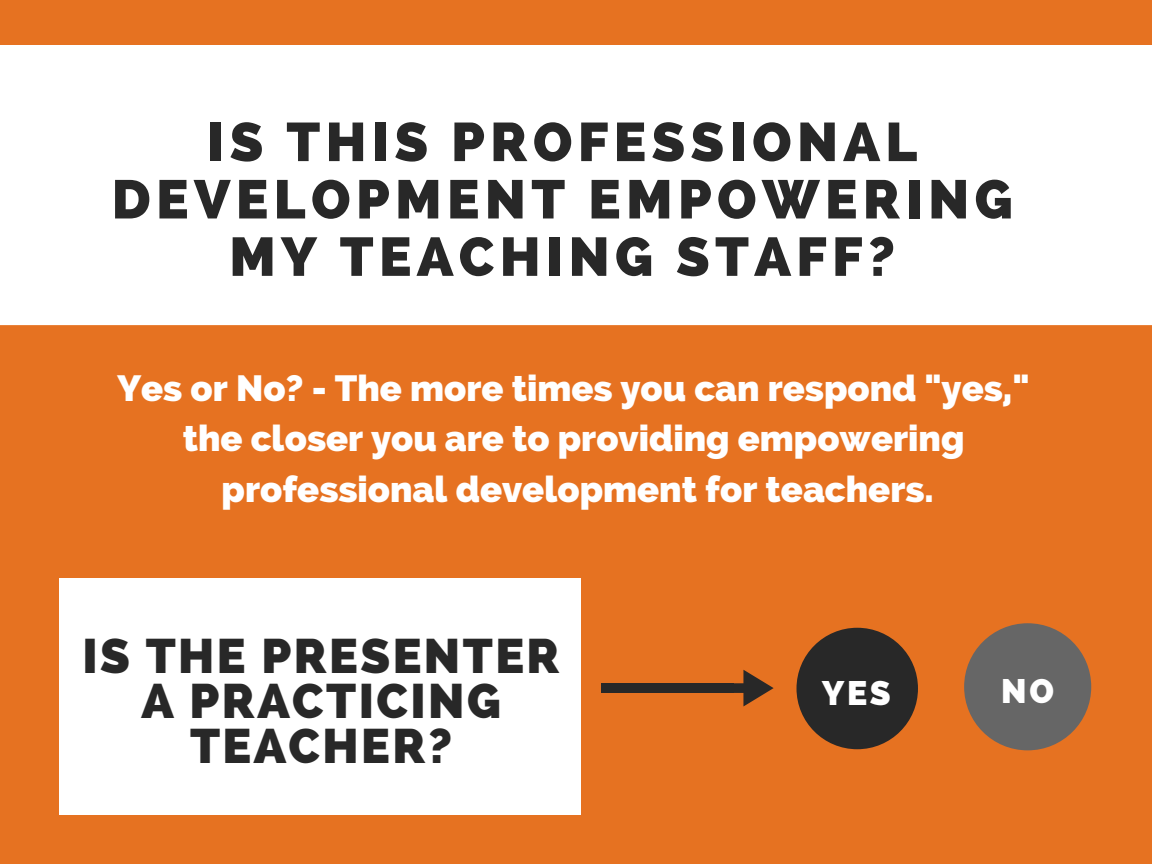
<style>
.page{position:relative;width:1152px;height:864px;background:#e67221}
.page>*{position:absolute;margin:0;border:0;box-sizing:border-box;transform-origin:0 0}
.t1{font:800 54.3px/57.3px "Raleway";letter-spacing:.1em;color:#282828;text-align:center}
.t2{font:800 48.3px/45px "Raleway";letter-spacing:.05em;color:#282828;text-align:center}
.t3{font:800 36.3px/50.7px "Raleway";color:#fff;text-align:center}
.t4{font:800 33.75px "Raleway";color:#fff}
</style>
<div class="page">
<div style="left:59px;top:578px;width:521px;height:236px;background:#fff"></div>
<div style="left:797px;top:628px;width:121px;height:121px;background:#282828;border-radius:50%"></div>
<div style="left:611px;top:683px;width:123px;height:10px;background:#282828"></div>
<div style="left:601px;top:683px;width:10px;height:10px;background:#282828"></div>
<svg style="left:734px;top:670px;width:40px;height:36px"></svg>
<div style="left:964px;top:623px;width:127px;height:127px;background:#666;border-radius:50%"></div>
<div style="left:0;top:45px;width:1152px;height:280px;background:#fff"></div>
<h1 class="t1" style="left:112px;top:113px;width:902px">IS THIS PROFESSIONAL<br>DEVELOPMENT EMPOWERING<br>MY TEACHING STAFF?</h1>
<p class="t3" style="left:118px;top:362px;width:913px">Yes or No? - The more times you can respond "yes," the closer you are to providing empowering professional development for teachers.</p>
<h2 class="t2" style="left:82px;top:634px;width:479px">IS THE PRESENTER<br>A PRACTICING<br>TEACHER?</h2>
<p class="t4" style="left:822px;top:674px;width:70px">YES</p>
<p class="t4" style="left:1001px;top:671px;width:54px">NO</p>
</div>
